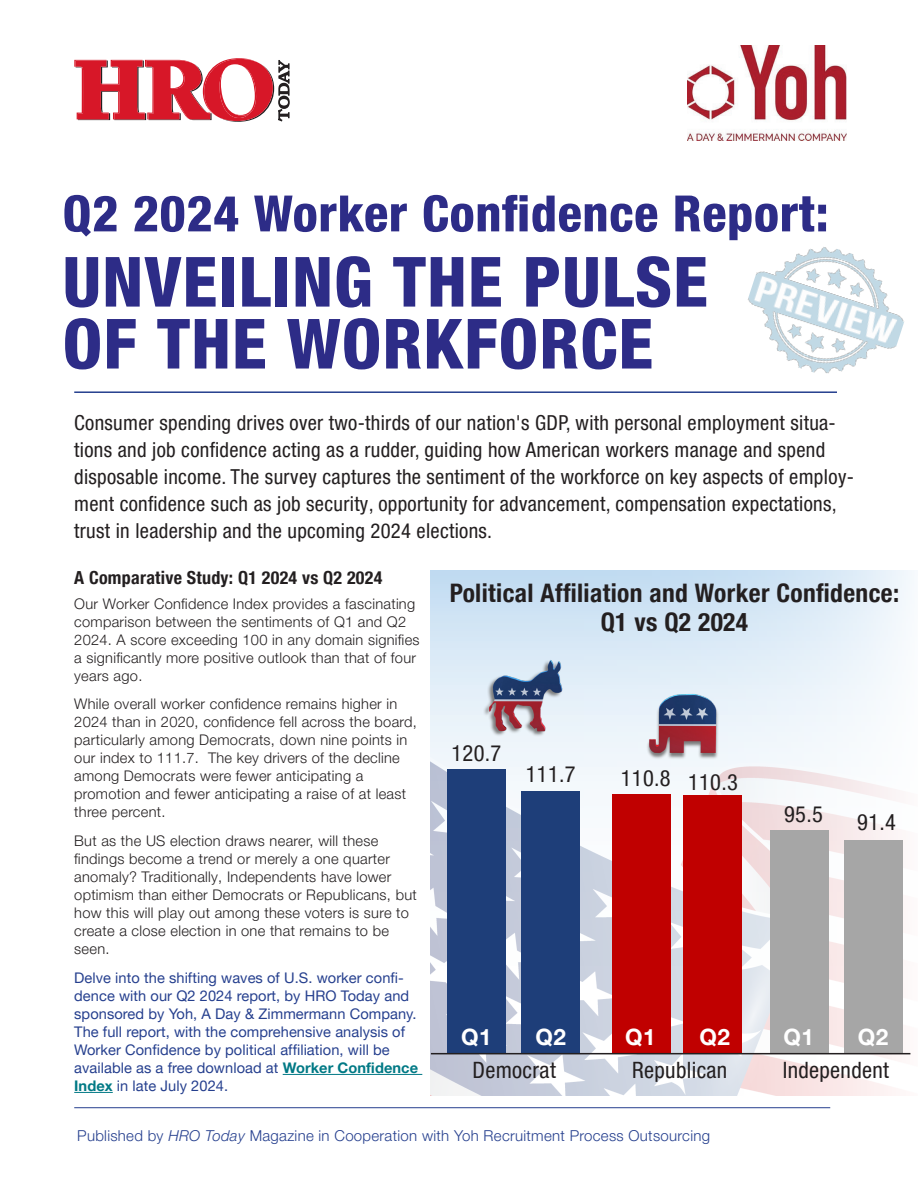
<style>
.page{position:relative;width:918px;height:1188px;background:#fff}
.page>*{position:absolute;margin:0;border:0;box-sizing:border-box;transform-origin:0 0}
.HEADLINE{font:800 condensed 69.3px/61.9px "Helvetica Neue LT Pro";letter-spacing:.015em;color:#2d2c87}
.HEADLINE-2{font:800 condensed 50.1px "Helvetica Neue LT Pro";letter-spacing:.015em;color:#2d2c87}
.CHART_TITLES{font:700 condensed 25.5px "Helvetica Neue LT Pro";letter-spacing:.015em;color:#231f20}
.CHART_TITLES-2{font:condensed 22.5px "Helvetica Neue LT Pro";letter-spacing:.015em;color:#231f20}
.CHART_TITLES-3{font:700 22.5px "Helvetica Neue LT Pro";letter-spacing:.015em;color:#fff}
.INTRO{font:condensed 20.7px/27px "Helvetica Neue LT Pro";letter-spacing:.015em;color:#231f20}
.CHART_TITLES-4{font:700 condensed 18px "Helvetica Neue LT Pro";letter-spacing:.015em;color:#231f20}
.BODY_COPY{font:300 15px "Helvetica Neue LT Pro";letter-spacing:.02em;color:#253f8e}
.BODY_COPY-2{font:300 14.7px/18px "Helvetica Neue LT Pro";letter-spacing:.02em;color:#231f20}
.BODY_COPY-3{font:14.7px/18px "Helvetica Neue LT Pro";letter-spacing:.005em;color:#253f8e}
.s1{font-weight:700;color:#007985}
.s2{font-style:italic}
</style>
<div class="page">
<svg style="left:431px;top:571px;width:481px;height:75px;background:#d4e6f5"></svg>
<img style="left:431px;top:646px;width:480px;height:449px">
<svg style="left:74px;top:58px;width:216px;height:64px"></svg>
<img style="left:688px;top:46px;width:158px;height:94px">
<hr style="left:74px;top:391px;width:763px;height:2px;background:#253f8e">
<hr style="left:283px;top:1074px;width:139px;height:1px;background:#007985">
<hr style="left:74px;top:1092px;width:39px;height:1px;background:#007985">
<img style="left:476px;top:652px;width:89px;height:91px">
<img style="left:640px;top:682px;width:88px;height:85px">
<hr style="left:74px;top:1107px;width:756px;height:1px;background:#253f8e">
<img style="left:747px;top:247px;width:157px;height:127px">
<div style="left:447px;top:769px;width:59px;height:285px;background:#1e3e79"></div>
<div style="left:522px;top:791px;width:58px;height:263px;background:#1e3e79"></div>
<div style="left:684px;top:795px;width:58px;height:259px;background:#c00000"></div>
<div style="left:844px;top:840px;width:58px;height:214px;background:#a6a6a6"></div>
<div style="left:770px;top:830px;width:59px;height:224px;background:#a6a6a6"></div>
<div style="left:612px;top:794px;width:59px;height:260px;background:#c00000"></div>
<hr style="left:431px;top:1053px;width:479px;height:1px;background:#231f20">
<p class="HEADLINE-2" style="left:63px;top:183px;width:768px">Q2 2024 Worker Confidence Report:</p>
<p class="HEADLINE" style="left:63px;top:250px;width:647px">UNVEILING THE PULSE<br>OF THE WORKFORCE</p>
<p class="INTRO" style="left:74px;top:409px;width:781px">Consumer spending drives over two-thirds of our nation's GDP, with personal employment situa&shy;tions and job confidence acting as a rudder, guiding how American workers manage and spend disposable income. The survey captures the sentiment of the workforce on key aspects of employ&shy;ment confidence such as job security, opportunity for advancement, compensation expectations, trust in leadership and the upcoming 2024 elections.</p>
<p class="CHART_TITLES-4" style="left:74px;top:567px;width:310px">A Comparative Study: Q1 2024 vs Q2 2024</p>
<p class="BODY_COPY-2" style="left:74px;top:594px;width:347px">Our Worker Confidence Index provides a fascinating comparison between the sentiments of Q1 and Q2<br>2024. A score exceeding 100 in any domain signifies a significantly more positive outlook than that of four years ago.</p>
<p class="BODY_COPY-2" style="left:74px;top:695px;width:344px">While overall worker confidence remains higher in 2024 than in 2020, confidence fell across the board, particularly among Democrats, down nine points in our index to 111.7. The key drivers of the decline among Democrats were fewer anticipating a promotion and fewer anticipating a raise of at least three percent.</p>
<p class="BODY_COPY-2" style="left:74px;top:832px;width:344px">But as the US election draws nearer, will these findings become a trend or merely a one quarter anomaly? Traditionally, Independents have lower optimism than either Democrats or Republicans, but how this will play out among these voters is sure to create a close election in one that remains to be seen.</p>
<p class="BODY_COPY-3" style="left:74px;top:968px;width:345px">Delve into the shifting waves of U.S. worker confi&shy;dence with our Q2 2024 report, by HRO Today and sponsored by Yoh, A Day &amp; Zimmermann Company.<br>The full report, with the comprehensive analysis of Worker Confidence by political affiliation, will be available as a free download at <span class="s1">Worker Confidence Index</span> in late July 2024.</p>
<p class="CHART_TITLES" style="left:450px;top:577px;width:451px">Political Affiliation and Worker Confidence:</p>
<p class="CHART_TITLES" style="left:601px;top:606px;width:149px">Q1 vs Q2 2024</p>
<p class="CHART_TITLES-2" style="left:451px;top:740px;width:51px">120.7</p>
<p class="CHART_TITLES-2" style="left:526px;top:761px;width:51px">111.7</p>
<p class="CHART_TITLES-2" style="left:621px;top:765px;width:51px">110.8</p>
<p class="CHART_TITLES-2" style="left:688px;top:769px;width:51px">110.3</p>
<p class="CHART_TITLES-2" style="left:784px;top:801px;width:40px">95.5</p>
<p class="CHART_TITLES-2" style="left:857px;top:809px;width:40px">91.4</p>
<p class="CHART_TITLES-3" style="left:461px;top:1024px;width:32px">Q1</p>
<p class="CHART_TITLES-3" style="left:536px;top:1024px;width:32px">Q2</p>
<p class="CHART_TITLES-3" style="left:625px;top:1024px;width:32px">Q1</p>
<p class="CHART_TITLES-3" style="left:700px;top:1024px;width:32px">Q2</p>
<p class="CHART_TITLES-3" style="left:784px;top:1024px;width:32px">Q1</p>
<p class="CHART_TITLES-3" style="left:858px;top:1024px;width:32px">Q2</p>
<p class="CHART_TITLES-2" style="left:473px;top:1057px;width:85px">Democrat</p>
<p class="CHART_TITLES-2" style="left:632px;top:1057px;width:97px">Republican</p>
<p class="CHART_TITLES-2" style="left:783px;top:1057px;width:108px">Independent</p>
<p class="BODY_COPY" style="left:77px;top:1126px;width:634px">Published by <span class="s2">HRO Today</span> Magazine in Cooperation with Yoh Recruitment Process Outsourcing</p>
</div>
